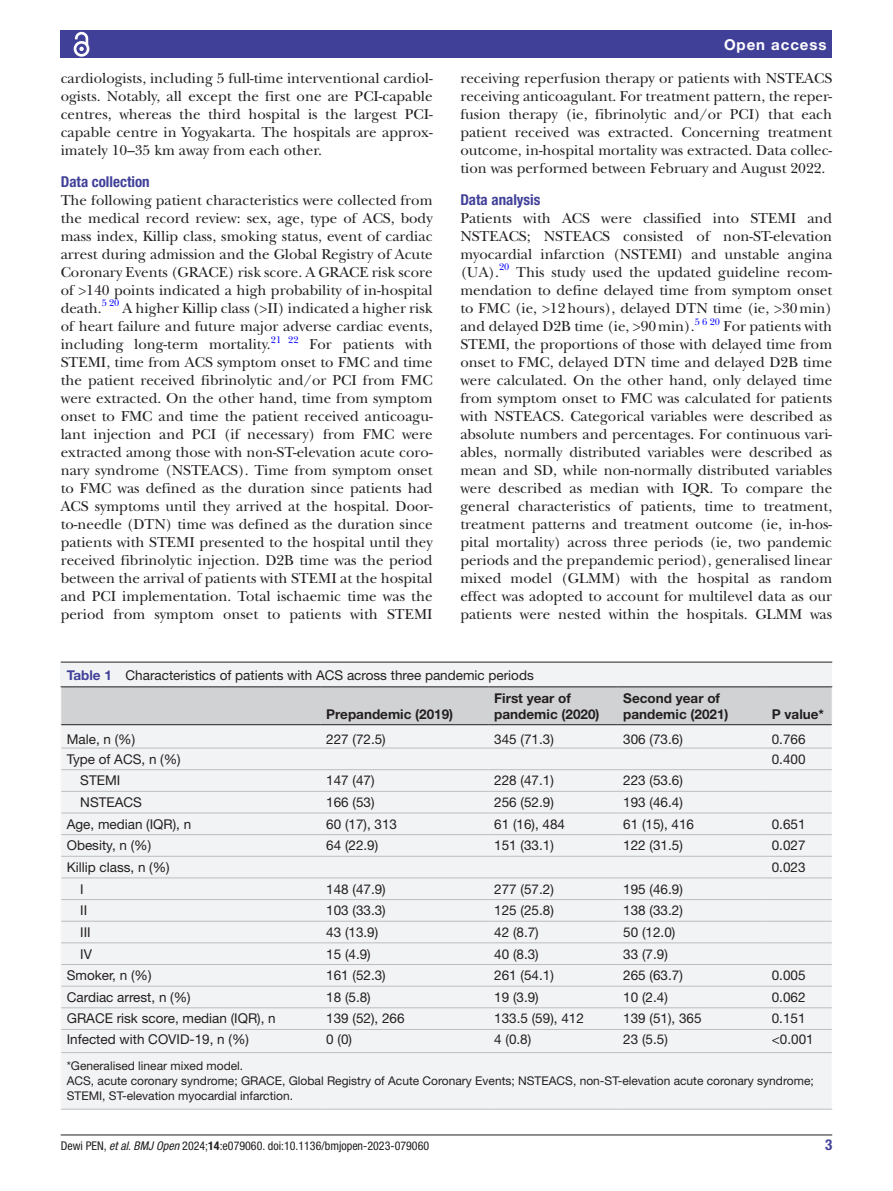
<style>
.page{position:relative;width:893px;height:1191px;background:#fff}
.page>*{position:absolute;margin:0;border:0;box-sizing:border-box;transform-origin:0 0}
.t1{font:15px/18px "New Baskerville";color:#231f20;text-align:justify}
.t2{font:700 condensed 15px "Helvetica Neue LT Std";color:#414099}
.t3{font:700 15px "Helvetica Neue LT Std";letter-spacing:.065em;color:#fff}
.t4{font:13.5px "Helvetica Neue LT Std";color:#231f20}
.t5{font:700 13.5px/16.2px "Helvetica Neue LT Std";color:#231f20}
.t6{font:12px/15px "Helvetica Neue LT Std";color:#231f20}
.t7{font:condensed 12px "Helvetica Neue LT Std";color:#231f20}
.t8{font:9.9px "New Baskerville";color:#00f}
.s1{font-weight:700;color:#414099}
.s2{font-style:italic}
.s3{font-weight:700}
</style>
<div class="page">
<hr style="left:61px;top:1134px;width:771px;height:1px;background:#231f20">
<div style="left:61px;top:31px;width:771px;height:27px;background:#414099"></div>
<svg style="left:73px;top:31px;width:17px;height:26px"></svg>
<div style="left:61px;top:662px;width:771px;height:447px;background:#f2f3f4"></div>
<hr style="left:61px;top:661px;width:771px;height:1px;background:#231f20">
<hr style="left:61px;top:686px;width:259px;height:1px;background:#231f20">
<hr style="left:320px;top:686px;width:168px;height:1px;background:#231f20">
<hr style="left:488px;top:686px;width:129px;height:1px;background:#231f20">
<hr style="left:617px;top:686px;width:149px;height:1px;background:#231f20">
<hr style="left:766px;top:686px;width:66px;height:1px;background:#231f20">
<hr style="left:320px;top:1052px;width:168px;height:1px;background:#bcbdc0">
<hr style="left:488px;top:1052px;width:129px;height:1px;background:#bcbdc0">
<hr style="left:617px;top:1052px;width:149px;height:1px;background:#bcbdc0">
<hr style="left:766px;top:1052px;width:66px;height:1px;background:#bcbdc0">
<hr style="left:61px;top:1052px;width:259px;height:1px;background:#bcbdc0">
<hr style="left:61px;top:1109px;width:259px;height:1px;background:#bcbdc0">
<hr style="left:320px;top:1109px;width:168px;height:1px;background:#bcbdc0">
<hr style="left:488px;top:1109px;width:129px;height:1px;background:#bcbdc0">
<hr style="left:617px;top:1109px;width:149px;height:1px;background:#bcbdc0">
<hr style="left:766px;top:1109px;width:66px;height:1px;background:#bcbdc0">
<svg style="left:60px;top:687px;width:773px;height:343px"></svg>
<p class="t1" style="left:61px;top:69px;width:373px">cardiologists, including 5 full-time interventional cardiol&shy;ogists. Notably, all except the first one are PCI-capable centres, whereas the third hospital is the largest PCI&shy;capable centre in Yogyakarta. The hospitals are approx&shy;imately 10–35 km away from each other.</p>
<p class="t2" style="left:61px;top:173px;width:91px">Data collection</p>
<p class="t1" style="left:61px;top:191px;width:373px">The following patient characteristics were collected from the medical record review: sex, age, type of ACS, body mass index, Killip class, smoking status, event of cardiac arrest during admission and the Global Registry of Acute Coronary Events (GRACE) risk score. A GRACE risk score of &gt;140 points indicated a high probability of in-hospital death.</p>
<p class="t8" style="left:102px;top:297px;width:19px">5 20</p>
<p class="t1" style="left:61px;top:299px;width:373px;text-indent:62px">A higher Killip class (&gt;II) indicated a higher risk of heart failure and future major adverse cardiac events, including long-term mortality.</p>
<p class="t8" style="left:271px;top:333px;width:29px">21 22</p>
<p class="t1" style="left:61px;top:335px;width:373px;text-indent:249px">For patients with STEMI, time from ACS symptom onset to FMC and time the patient received fibrinolytic and/or PCI from FMC were extracted. On the other hand, time from symptom onset to FMC and time the patient received anticoagu&shy;lant injection and PCI (if necessary) from FMC were extracted among those with non-ST-elevation acute coro&shy;nary syndrome (NSTEACS). Time from symptom onset to FMC was defined as the duration since patients had ACS symptoms until they arrived at the hospital. Door&shy;to-needle (DTN) time was defined as the duration since patients with STEMI presented to the hospital until they received fibrinolytic injection. D2B time was the period between the arrival of patients with STEMI at the hospital and PCI implementation. Total ischaemic time was the period from symptom onset to patients with STEMI</p>
<p class="t3" style="left:724px;top:35px;width:104px">Open access</p>
<p class="t1" style="left:460px;top:69px;width:373px">receiving reperfusion therapy or patients with NSTEACS receiving anticoagulant. For treatment pattern, the reper&shy;fusion therapy (ie, fibrinolytic and/or PCI) that each patient received was extracted. Concerning treatment outcome, in-hospital mortality was extracted. Data collec&shy;tion was performed between February and August 2022.</p>
<p class="t2" style="left:460px;top:191px;width:82px">Data analysis</p>
<p class="t1" style="left:460px;top:209px;width:373px">Patients with ACS were classified into STEMI and NSTEACS; NSTEACS consisted of non-ST-elevation myocardial infarction (NSTEMI) and unstable angina (UA).</p>
<p class="t8" style="left:499px;top:261px;width:12px">20</p>
<p class="t1" style="left:460px;top:263px;width:373px;text-indent:56px">This study used the updated guideline recom&shy;mendation to define delayed time from symptom onset to FMC (ie, &gt;12hours), delayed DTN time (ie, &gt;30min) and delayed D2B time (ie, &gt;90min).</p>
<p class="t8" style="left:695px;top:315px;width:27px">5 6 20</p>
<p class="t1" style="left:460px;top:317px;width:373px;text-indent:263px">For patients with STEMI, the proportions of those with delayed time from onset to FMC, delayed DTN time and delayed D2B time were calculated. On the other hand, only delayed time from symptom onset to FMC was calculated for patients with NSTEACS. Categorical variables were described as absolute numbers and percentages. For continuous vari&shy;ables, normally distributed variables were described as mean and SD, while non-normally distributed variables were described as median with IQR. To compare the general characteristics of patients, time to treatment, treatment patterns and treatment outcome (ie, in-hos&shy;pital mortality) across three periods (ie, two pandemic periods and the prepandemic period), generalised linear mixed model (GLMM) with the hospital as random effect was adopted to account for multilevel data as our patients were nested within the hospitals. GLMM was</p>
<p class="t4" style="left:67px;top:667px;width:469px"><span class="s1">Table 1</span> Characteristics of patients with ACS across three pandemic periods</p>
<p class="t5" style="left:326px;top:705px;width:128px">Prepandemic (2019)</p>
<p class="t5" style="left:494px;top:689px;width:107px">First year of pandemic (2020)</p>
<p class="t5" style="left:623px;top:689px;width:107px">Second year of pandemic (2021)</p>
<p class="t5" style="left:772px;top:705px;width:54px">P value*</p>
<p class="t4" style="left:67px;top:730px;width:70px">Male, n (%)</p>
<p class="t4" style="left:326px;top:730px;width:61px">227 (72.5)</p>
<p class="t4" style="left:494px;top:730px;width:61px">345 (71.3)</p>
<p class="t4" style="left:623px;top:730px;width:61px">306 (73.6)</p>
<p class="t4" style="left:772px;top:730px;width:35px">0.766</p>
<p class="t4" style="left:67px;top:751px;width:116px">Type of ACS, n (%)</p>
<p class="t4" style="left:772px;top:751px;width:35px">0.400</p>
<p class="t4" style="left:80px;top:772px;width:42px">STEMI</p>
<p class="t4" style="left:326px;top:772px;width:50px">147 (47)</p>
<p class="t4" style="left:494px;top:772px;width:61px">228 (47.1)</p>
<p class="t4" style="left:623px;top:772px;width:61px">223 (53.6)</p>
<p class="t4" style="left:80px;top:794px;width:63px">NSTEACS</p>
<p class="t4" style="left:326px;top:794px;width:50px">166 (53)</p>
<p class="t4" style="left:494px;top:794px;width:61px">256 (52.9)</p>
<p class="t4" style="left:623px;top:794px;width:61px">193 (46.4)</p>
<p class="t4" style="left:67px;top:815px;width:126px">Age, median (IQR), n</p>
<p class="t4" style="left:326px;top:815px;width:72px">60 (17), 313</p>
<p class="t4" style="left:494px;top:815px;width:72px">61 (16), 484</p>
<p class="t4" style="left:623px;top:815px;width:72px">61 (15), 416</p>
<p class="t4" style="left:772px;top:815px;width:35px">0.651</p>
<p class="t4" style="left:67px;top:837px;width:86px">Obesity, n (%)</p>
<p class="t4" style="left:326px;top:837px;width:54px">64 (22.9)</p>
<p class="t4" style="left:494px;top:837px;width:61px">151 (33.1)</p>
<p class="t4" style="left:623px;top:837px;width:61px">122 (31.5)</p>
<p class="t4" style="left:772px;top:837px;width:35px">0.027</p>
<p class="t4" style="left:67px;top:859px;width:105px">Killip class, n (%)</p>
<p class="t4" style="left:772px;top:859px;width:35px">0.023</p>
<p class="t4" style="left:80px;top:880px;width:5px">I</p>
<p class="t4" style="left:326px;top:880px;width:61px">148 (47.9)</p>
<p class="t4" style="left:494px;top:880px;width:61px">277 (57.2)</p>
<p class="t4" style="left:623px;top:880px;width:61px">195 (46.9)</p>
<p class="t4" style="left:80px;top:902px;width:8px">II</p>
<p class="t4" style="left:326px;top:902px;width:61px">103 (33.3)</p>
<p class="t4" style="left:494px;top:902px;width:61px">125 (25.8)</p>
<p class="t4" style="left:623px;top:902px;width:61px">138 (33.2)</p>
<p class="t4" style="left:80px;top:924px;width:12px">III</p>
<p class="t4" style="left:326px;top:924px;width:54px">43 (13.9)</p>
<p class="t4" style="left:494px;top:924px;width:46px">42 (8.7)</p>
<p class="t4" style="left:623px;top:924px;width:54px">50 (12.0)</p>
<p class="t4" style="left:80px;top:945px;width:13px">IV</p>
<p class="t4" style="left:326px;top:945px;width:46px">15 (4.9)</p>
<p class="t4" style="left:494px;top:945px;width:46px">40 (8.3)</p>
<p class="t4" style="left:623px;top:945px;width:46px">33 (7.9)</p>
<p class="t4" style="left:67px;top:967px;width:86px">Smoker, n (%)</p>
<p class="t4" style="left:326px;top:967px;width:61px">161 (52.3)</p>
<p class="t4" style="left:494px;top:967px;width:61px">261 (54.1)</p>
<p class="t4" style="left:623px;top:967px;width:61px">265 (63.7)</p>
<p class="t4" style="left:772px;top:967px;width:35px">0.005</p>
<p class="t4" style="left:67px;top:989px;width:126px">Cardiac arrest, n (%)</p>
<p class="t4" style="left:326px;top:989px;width:46px">18 (5.8)</p>
<p class="t4" style="left:494px;top:989px;width:46px">19 (3.9)</p>
<p class="t4" style="left:623px;top:989px;width:46px">10 (2.4)</p>
<p class="t4" style="left:772px;top:989px;width:35px">0.062</p>
<p class="t4" style="left:67px;top:1010px;width:211px">GRACE risk score, median (IQR), n</p>
<p class="t4" style="left:326px;top:1010px;width:80px">139 (52), 266</p>
<p class="t4" style="left:494px;top:1010px;width:91px">133.5 (59), 412</p>
<p class="t4" style="left:623px;top:1010px;width:80px">139 (51), 365</p>
<p class="t4" style="left:772px;top:1010px;width:35px">0.151</p>
<p class="t4" style="left:67px;top:1030px;width:184px">Infected with COVID-19, n (%)</p>
<p class="t4" style="left:326px;top:1030px;width:27px">0 (0)</p>
<p class="t4" style="left:494px;top:1030px;width:39px">4 (0.8)</p>
<p class="t4" style="left:623px;top:1030px;width:46px">23 (5.5)</p>
<p class="t4" style="left:772px;top:1030px;width:43px">&lt;0.001</p>
<p class="t6" style="left:67px;top:1058px;width:748px">*Generalised linear mixed model.<br>ACS, acute coronary syndrome; GRACE, Global Registry of Acute Coronary Events; NSTEACS, non-ST-elevation acute coronary syndrome;<br>STEMI, ST-elevation myocardial infarction.</p>
<p class="t7" style="left:61px;top:1138px;width:370px">Dewi PEN, <span class="s2">et al</span>. <span class="s2">BMJ Open</span> 2024;<span class="s3">14</span>:e079060. doi:10.1136/bmjopen-2023-079060</p>
<p class="t2" style="left:825px;top:1135px;width:9px">3</p>
</div>
